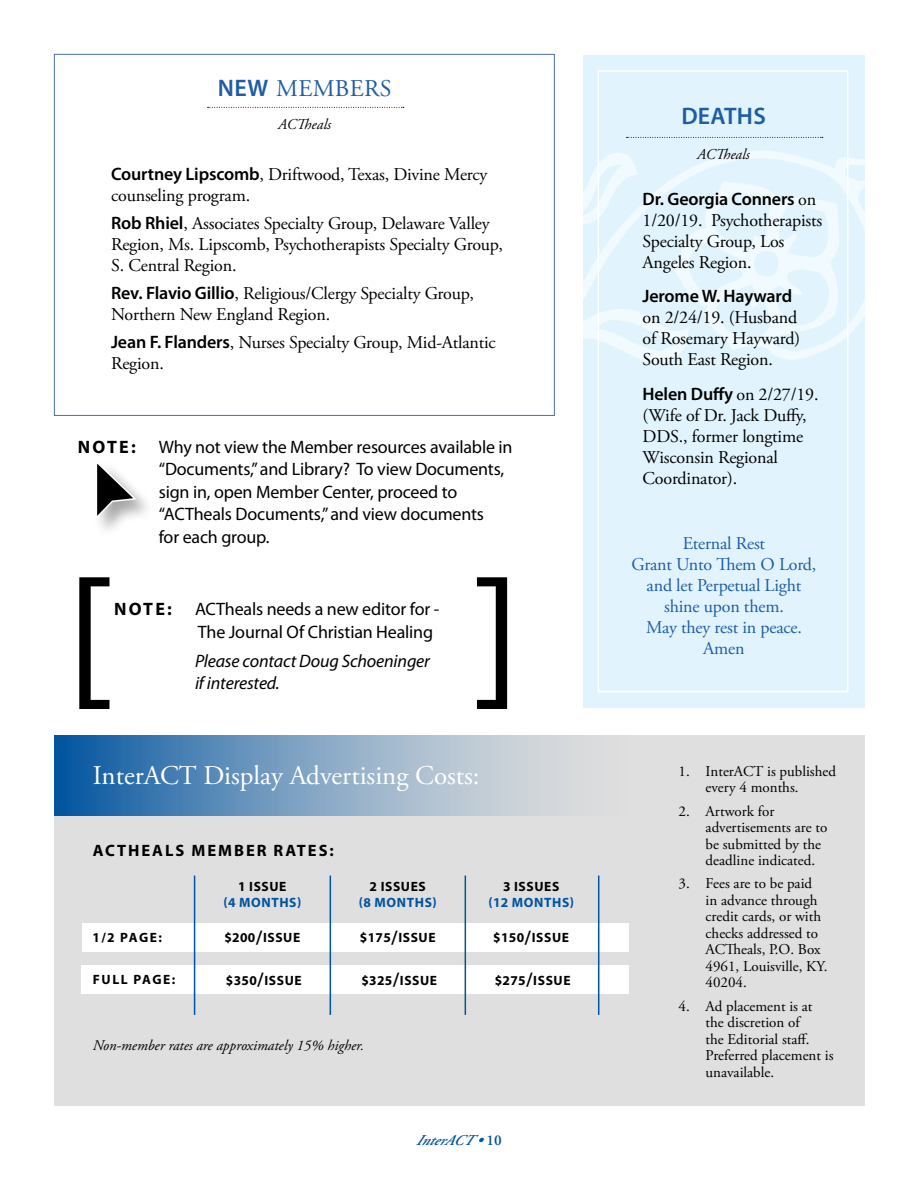
<style>
.page{position:relative;width:918px;height:1188px;background:#fff}
.page>*{position:absolute;margin:0;border:0;box-sizing:border-box;transform-origin:0 0}
.t1{font:165px "Myriad Pro";color:#000}
.t2{font:27px "Adobe Garamond Pro";color:#fff}
.t3{font:24px "Adobe Garamond Pro";letter-spacing:.015em;color:#1e5da6}
.t4{font:600 24px "Myriad Pro";letter-spacing:.01em;color:#1e5da6}
.t5{font:18px/21px "Adobe Garamond Pro";letter-spacing:-.01em;color:#000}
.t6{font:18px/22.5px "Myriad Pro";letter-spacing:-.01em;color:#000}
.t7{font:18px/21px "Adobe Garamond Pro";letter-spacing:-.01em;color:#1e5da6;text-align:center}
.t8{font:600 18px "Myriad Pro";letter-spacing:-.01em;color:#000}
.t9{font:italic 18px/22.5px "Myriad Pro";letter-spacing:-.01em;color:#000}
.t10{font:700 18px "Myriad Pro";letter-spacing:.125em;color:#000}
.t11{font:700 16.5px "Myriad Pro";letter-spacing:.12em;color:#000}
.t12{font:15px/16.5px "Adobe Garamond Pro";color:#000}
.t13{font:italic 15px "Adobe Garamond Pro";color:#000}
.t14{font:italic 600 15px "Adobe Garamond Pro";color:#00539f}
.t15{font:italic 14.7px "Adobe Garamond Pro";color:#000}
.t16{font:700 13.5px "Myriad Pro";letter-spacing:.045em;color:#000}
.t17{font:700 13.5px "Myriad Pro";letter-spacing:.045em;color:#00539f}
.t18{font:700 13.5px "Myriad Pro";letter-spacing:.12em;color:#000}
.s1{font-family:"Myriad Pro";font-weight:600}
.s2{font-family:"Adobe Garamond Pro";font-weight:400}
.s3{font-weight:600;font-size:19.5px}
.s4{font-style:inherit}
.s5{font-style:normal}
</style>
<div class="page">
<div style="left:54px;top:735px;width:811px;height:371px;background:#dfdfdf"></div>
<svg style="left:54px;top:735px;width:505px;height:80px;background:#799fc1"></svg>
<div style="left:82px;top:923px;width:547px;height:28px;background:#fff"></div>
<div style="left:81px;top:965px;width:548px;height:29px;background:#fff"></div>
<hr style="left:194px;top:876px;width:1px;height:139px;background:#00539f">
<hr style="left:330px;top:876px;width:1px;height:139px;background:#00539f">
<hr style="left:465px;top:876px;width:1px;height:139px;background:#00539f">
<hr style="left:598px;top:876px;width:1px;height:139px;background:#00539f">
<div style="left:583px;top:55px;width:282px;height:653px;background:#e1f4fd"></div>
<div style="left:598px;top:70px;width:250px;height:622px;border:2px solid #fff"></div>
<svg style="left:583px;top:150px;width:282px;height:241px"></svg>
<svg style="left:627px;top:137px;width:196px;height:1px"></svg>
<svg style="left:208px;top:107px;width:196px;height:1px"></svg>
<div style="left:93px;top:460px;width:63px;height:79px;background:#000;opacity:.35"></div>
<svg style="left:94px;top:460px;width:44px;height:60px"></svg>
<h3 class="t3" style="left:218px;top:74px;width:175px"><span class="s1">NEW</span> MEMBERS</h3>
<p class="t13" style="left:278px;top:115px;width:54px">ACTheals</p>
<p class="t5" style="left:111px;top:165px;width:378px"><span class="s1">Courtney Lipscomb</span>, Driftwood, Texas, Divine Mercy counseling program.</p>
<p class="t5" style="left:111px;top:214px;width:394px"><span class="s1">Rob Rhiel</span>, Associates Specialty Group, Delaware Valley<br>Region, Ms. Lipscomb, Psychotherapists Specialty Group,<br>S. Central Region.</p>
<p class="t5" style="left:111px;top:283px;width:364px"><span class="s1">Rev. Flavio Gillio</span>, Religious/Clergy Specialty Group,<br>Northern New England Region.</p>
<p class="t5" style="left:111px;top:332px;width:386px"><span class="s1">Jean F. Flanders</span>, Nurses Specialty Group, Mid-Atlantic<br>Region.</p>
<p class="t10" style="left:78px;top:435px;width:59px">NOTE:</p>
<p class="t6" style="left:159px;top:435px;width:355px">Why not view the Member resources available in “Documents,” and Library? To view Documents, sign in, open Member Center, proceed to “ACTheals Documents,” and view documents<br>for each group.</p>
<h1 class="t1" style="left:66px;top:533px;width:48px">[</h1>
<h1 class="t1" style="left:474px;top:533px;width:48px">]</h1>
<p class="t10" style="left:114px;top:597px;width:59px">NOTE:</p>
<p class="t6" style="left:195px;top:597px;width:246px">ACTheals needs a new editor for -<br>The Journal Of Christian Healing</p>
<p class="t9" style="left:195px;top:649px;width:236px">Please contact Doug Schoeninger if interested.</p>
<h3 class="t4" style="left:681px;top:101px;width:86px">DEATHS</h3>
<p class="t13" style="left:697px;top:145px;width:54px">ACTheals</p>
<p class="t8" style="left:643px;top:187px;width:175px">Dr. Georgia Conners <span class="s2">on</span></p>
<p class="t5" style="left:643px;top:210px;width:181px">1/20/19. Psychotherapists<br>Specialty Group, Los<br>Angeles Region.</p>
<p class="t8" style="left:643px;top:285px;width:151px">Jerome W. Hayward</p>
<p class="t5" style="left:643px;top:308px;width:159px">on 2/24/19. (Husband of Rosemary Hayward)<br>South East Region.</p>
<p class="t8" style="left:643px;top:382px;width:175px">Helen Duffy <span class="s2">on 2/27/19.</span></p>
<p class="t5" style="left:643px;top:405px;width:166px">(Wife of Dr. Jack Duffy,<br>DDS., former longtime<br>Wisconsin Regional<br>Coordinator).</p>
<p class="t7" style="left:632px;top:534px;width:186px">Eternal Rest<br>Grant Unto Them O Lord, and let Perpetual Light shine upon them.<br>May they rest in peace.<br>Amen</p>
<h2 class="t2" style="left:93px;top:760px;width:388px">InterACT Display Advertising Costs:</h2>
<p class="t12" style="left:706px;top:763px;width:132px;text-indent:-27px">1. InterACT is published every 4 months.</p>
<p class="t12" style="left:706px;top:803px;width:123px;text-indent:-27px">2. Artwork for advertisements are to be submitted by the deadline indicated.</p>
<p class="t12" style="left:706px;top:876px;width:121px;text-indent:-27px">3. Fees are to be paid in advance through credit cards, or with checks addressed to<br>ACTheals, P.O. Box<br>4961, Louisville, KY.<br>40204.</p>
<p class="t12" style="left:706px;top:998px;width:129px;text-indent:-27px">4. Ad placement is at the discretion of<br>the Editorial staff.<br>Preferred placement is unavailable.</p>
<p class="t11" style="left:93px;top:840px;width:242px">ACTHEALS MEMBER RATES:</p>
<p class="t16" style="left:238px;top:878px;width:50px">1 ISSUE</p>
<p class="t17" style="left:223px;top:894px;width:80px">(4 MONTHS)</p>
<p class="t16" style="left:370px;top:878px;width:58px">2 ISSUES</p>
<p class="t17" style="left:359px;top:894px;width:80px">(8 MONTHS)</p>
<p class="t16" style="left:503px;top:878px;width:58px">3 ISSUES</p>
<p class="t17" style="left:488px;top:894px;width:87px">(12 MONTHS)</p>
<p class="t16" style="left:224px;top:929px;width:77px">$200<span class="s3">/</span>ISSUE</p>
<p class="t16" style="left:360px;top:929px;width:77px">$175<span class="s3">/</span>ISSUE</p>
<p class="t16" style="left:493px;top:929px;width:77px">$150<span class="s3">/</span>ISSUE</p>
<p class="t16" style="left:226px;top:971px;width:77px">$350<span class="s3">/</span>ISSUE</p>
<p class="t16" style="left:361px;top:971px;width:77px">$325<span class="s3">/</span>ISSUE</p>
<p class="t16" style="left:495px;top:971px;width:77px">$275<span class="s3">/</span>ISSUE</p>
<p class="t16" style="left:93px;top:929px;width:71px">1/2 PAGE:</p>
<p class="t18" style="left:93px;top:971px;width:84px">FULL PAGE:</p>
<p class="t15" style="left:93px;top:1036px;width:273px">Non-member rates are approximately 15% higher.</p>
<p class="t14" style="left:416px;top:1131px;width:87px">InterACT<span class="s4">•</span><span class="s5">1 0</span></p>
</div>
